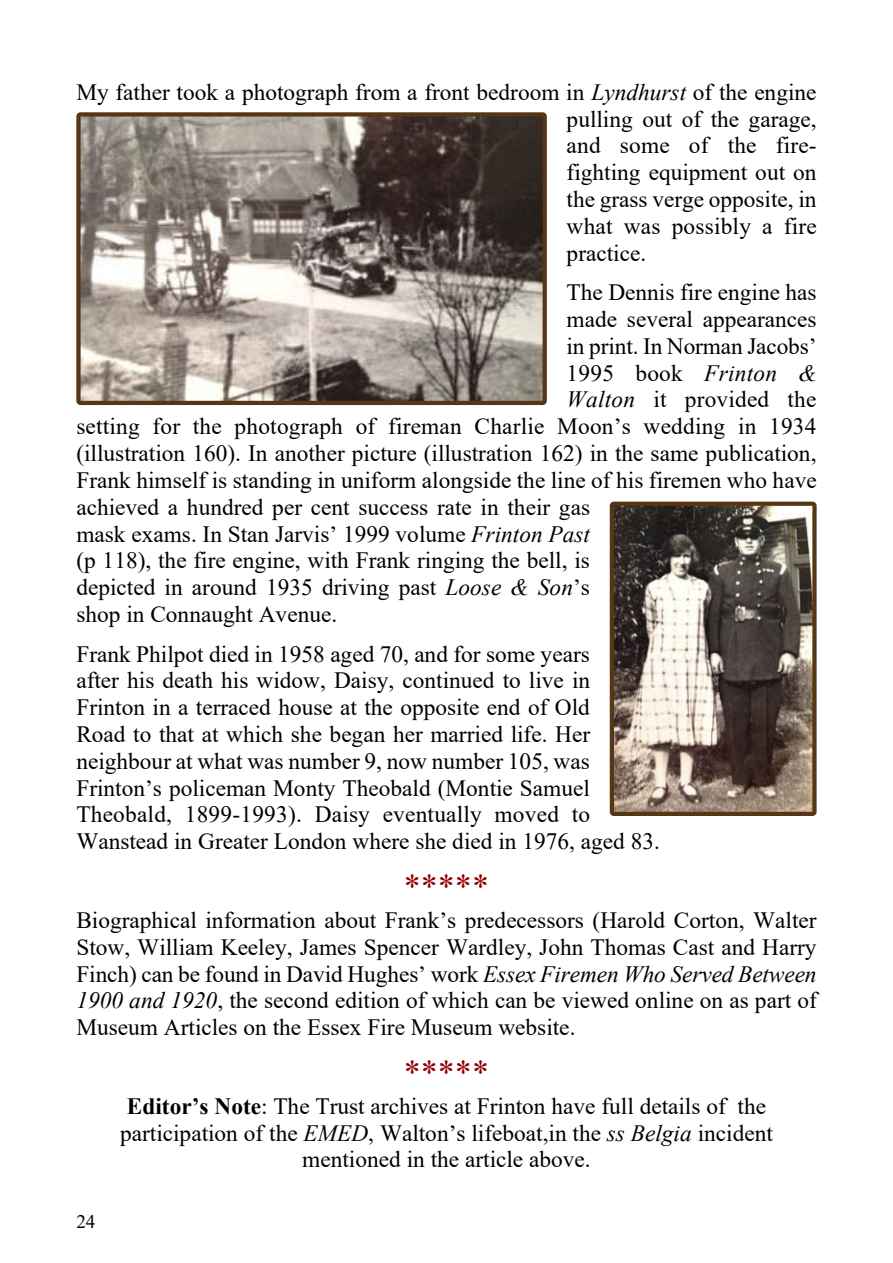
<style>
.page{position:relative;width:893px;height:1263px;background:#fff}
.page>*{position:absolute;margin:0;border:0;box-sizing:border-box;transform-origin:0 0}
.t1{font:33.9px "font 0000000026 bee 356";color:#940000}
.t2{font:23.4px/26.8px "font 0000000026 bee 356";color:#000;text-align:justify}
.t3{font:19.05px "font 0000000026 bee 356";color:#000}
.s1{font-family:"font 0000000026 bee 369"}
</style>
<div class="page">
<svg style="left:76px;top:112px;width:471px;height:293px;background:#8b8179"></svg>
<svg style="left:610px;top:502px;width:207px;height:314px;background:#796e64"></svg>
<p class="t2" style="left:567px;top:78px;width:252px;text-indent:-490px">My father took a photograph from a front bedroom in <span class="s1">Lyndhurst</span> of the engine pulling out of the garage, and some of the fire&shy;fighting equipment out on the grass verge opposite, in what was possibly a fire practice.</p>
<p class="t2" style="left:567px;top:279px;width:252px">The Dennis fire engine has</p>
<p class="t2" style="left:567px;top:306px;width:251px">made several appearances</p>
<p class="t2" style="left:567px;top:332px;width:251px">in print. In Norman Jacobs’</p>
<p class="t2" style="left:567px;top:359px;width:251px">1995 book <span class="s1">Frinton &amp;</span></p>
<p class="t2" style="left:567px;top:386px;width:251px"><span class="s1">Walton</span> it provided the</p>
<p class="t2" style="left:76px;top:413px;width:742px">setting for the photograph of fireman Charlie Moon’s wedding in 1934</p>
<p class="t2" style="left:76px;top:440px;width:742px">(illustration 160). In another picture (illustration 162) in the same publication,</p>
<p class="t2" style="left:76px;top:467px;width:742px">Frank himself is standing in uniform alongside the line of his firemen who have</p>
<p class="t2" style="left:76px;top:493px;width:515px">achieved a hundred per cent success rate in their gas</p>
<p class="t2" style="left:76px;top:520px;width:515px">mask exams. In Stan Jarvis’ 1999 volume <span class="s1">Frinton Past</span></p>
<p class="t2" style="left:76px;top:547px;width:515px">(p 118), the fire engine, with Frank ringing the bell, is</p>
<p class="t2" style="left:76px;top:574px;width:515px">depicted in around 1935 driving past <span class="s1">Loose &amp; Son</span>’s</p>
<p class="t2" style="left:76px;top:601px;width:262px">shop in Connaught Avenue.</p>
<p class="t2" style="left:76px;top:640px;width:585px;text-align:left">Frank Philpot died in 1958 aged 70, and for some years<br>after his death his widow, Daisy, continued to live in Frinton in a terraced house at the opposite end of Old<br>Road to that at which she began her married life. Her neighbour at what was number 9, now number 105, was Frinton’s policeman Monty Theobald (Montie Samuel Theobald, 1899-1993). Daisy eventually moved to Wanstead in Greater London where she died in 1976, aged 83.</p>
<h1 class="t1" style="left:404px;top:868px;width:87px">*****</h1>
<p class="t2" style="left:76px;top:906px;width:742px">Biographical information about Frank’s predecessors (Harold Corton, Walter Stow, William Keeley, James Spencer Wardley, John Thomas Cast and Harry Finch) can be found in David Hughes’ work <span class="s1">Essex Firemen Who Served Between 1900 and 1920</span>, the second edition of which can be viewed online on as part of Museum Articles on the Essex Fire Museum website.</p>
<h1 class="t1" style="left:404px;top:1054px;width:87px">*****</h1>
<p class="t2" style="left:120px;top:1092px;width:654px;text-align:center"><span class="s1">Editor’s Note</span>: The Trust archives at Frinton have full details of the participation of the <span class="s1">EMED</span>, Walton’s lifeboat,in the <span class="s1">ss Belgia</span> incident mentioned in the article above.</p>
<p class="t3" style="left:76px;top:1211px;width:21px">24</p>
</div>
